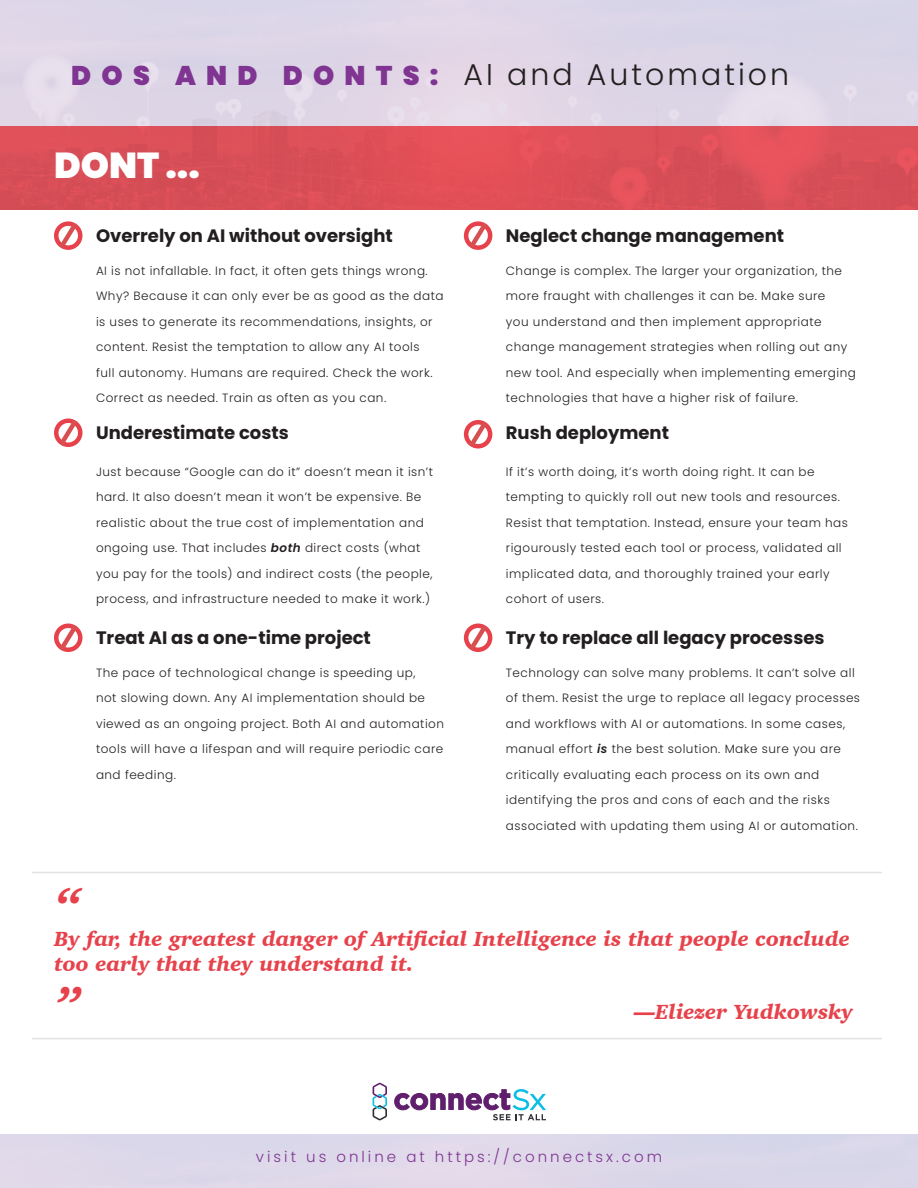
<style>
.page{position:relative;width:918px;height:1188px;background:#fff}
.page>*{position:absolute;margin:0;border:0;box-sizing:border-box;transform-origin:0 0}
.t1{font:italic 900 48px "Charter";color:#e7424b}
.t2{font:900 36px "Poppins";color:#fff}
.t3{font:300 30px "Poppins";letter-spacing:.1em;color:#231f20}
.t4{font:italic 900 21px/25.5px "Charter";color:#e7424b}
.t5{font:700 18px "Poppins";color:#231f20}
.t6{font:300 15px "Poppins";letter-spacing:.2em;color:#7f3591}
.t7{font:300 12px/25.5px "Poppins";letter-spacing:.04em;color:#231f20}
.s1{font-weight:900;font-size:27px;color:#7f3591}
.s2{font-weight:600;font-style:italic}
</style>
<div class="page">
<div style="left:0;top:126px;width:918px;height:83px;background:#dc4f57"></div>
<hr style="left:0;top:126px;width:1px;height:83px;background:#60c2a0">
<hr style="left:32px;top:872px;width:850px;height:1px;background:#e2e2e3">
<hr style="left:32px;top:1038px;width:850px;height:1px;background:#e2e2e3">
<div style="left:54px;top:221px;width:28px;height:29px;border:4px solid #e7424b;border-radius:50%"></div>
<div style="left:54px;top:418px;width:28px;height:29px;border:4px solid #e7424b;border-radius:50%"></div>
<div style="left:464px;top:221px;width:28px;height:29px;border:4px solid #e7424b;border-radius:50%"></div>
<svg style="left:394px;top:1089px;width:152px;height:31px"></svg>
<svg style="left:373px;top:1083px;width:14px;height:37px"></svg>
<div style="left:0;top:0;width:918px;height:126px;background:#ddd6e7"></div>
<div style="left:54px;top:624px;width:28px;height:28px;border:4px solid #e7424b;border-radius:50%"></div>
<div style="left:464px;top:420px;width:28px;height:28px;border:4px solid #e7424b;border-radius:50%"></div>
<div style="left:464px;top:624px;width:28px;height:28px;border:4px solid #e7424b;border-radius:50%"></div>
<svg style="left:55px;top:221px;width:27px;height:29px"></svg>
<svg style="left:465px;top:221px;width:26px;height:29px"></svg>
<svg style="left:55px;top:623px;width:27px;height:29px"></svg>
<svg style="left:465px;top:623px;width:26px;height:29px"></svg>
<svg style="left:465px;top:420px;width:26px;height:29px"></svg>
<svg style="left:55px;top:418px;width:27px;height:29px"></svg>
<p class="t3" style="left:71px;top:57px;width:719px"><span class="s1">D O S A N D D O N T S :</span> AI and Automation</p>
<p class="t2" style="left:54px;top:145px;width:147px">DONT ...</p>
<p class="t5" style="left:96px;top:225px;width:298px">Overrely on AI without oversight</p>
<p class="t5" style="left:506px;top:225px;width:280px">Neglect change management</p>
<p class="t7" style="left:96px;top:258px;width:349px">AI is not infallable. In fact, it often gets things wrong.<br>Why? Because it can only ever be as good as the data is uses to generate its recommendations, insights, or content. Resist the temptation to allow any AI tools<br>full autonomy. Humans are required. Check the work.<br>Correct as needed. Train as often as you can.</p>
<p class="t7" style="left:506px;top:258px;width:351px">Change is complex. The larger your organization, the more fraught with challenges it can be. Make sure<br>you understand and then implement appropriate change management strategies when rolling out any new tool. And especially when implementing emerging technologies that have a higher risk of failure.</p>
<p class="t5" style="left:96px;top:422px;width:194px">Underestimate costs</p>
<p class="t5" style="left:506px;top:422px;width:165px">Rush deployment</p>
<p class="t7" style="left:96px;top:459px;width:339px">Just because “Google can do it” doesn’t mean it isn’t hard. It also doesn’t mean it won’t be expensive. Be realistic about the true cost of implementation and ongoing use. That includes <span class="s2">both</span> direct costs (what you pay for the tools) and indirect costs (the people, process, and infrastructure needed to make it work.)</p>
<p class="t7" style="left:506px;top:459px;width:344px">If it’s worth doing, it’s worth doing right. It can be tempting to quickly roll out new tools and resources.<br>Resist that temptation. Instead, ensure your team has rigourously tested each tool or process, validated all implicated data, and thoroughly trained your early cohort of users.</p>
<p class="t5" style="left:96px;top:627px;width:276px">Treat AI as a one-time project</p>
<p class="t5" style="left:506px;top:627px;width:320px">Try to replace all legacy processes</p>
<p class="t7" style="left:96px;top:660px;width:350px">The pace of technological change is speeding up,<br>not slowing down. Any AI implementation should be viewed as an ongoing project. Both AI and automation tools will have a lifespan and will require periodic care and feeding.</p>
<p class="t7" style="left:506px;top:660px;width:356px">Technology can solve many problems. It can’t solve all of them. Resist the urge to replace all legacy processes and workflows with AI or automations. In some cases, manual effort <span class="s2">is</span> the best solution. Make sure you are critically evaluating each process on its own and identifying the pros and cons of each and the risks associated with updating them using AI or automation.</p>
<p class="t1" style="left:54px;top:874px;width:29px">“</p>
<p class="t4" style="left:54px;top:925px;width:797px">By far, the greatest danger of Artificial Intelligence is that people conclude too early that they understand it.</p>
<p class="t1" style="left:54px;top:973px;width:29px">”</p>
<p class="t4" style="left:634px;top:999px;width:220px">—Eliezer Yudkowsky</p>
<p class="t6" style="left:256px;top:1148px;width:408px">visit us online at https://connectsx.com</p>
</div>
